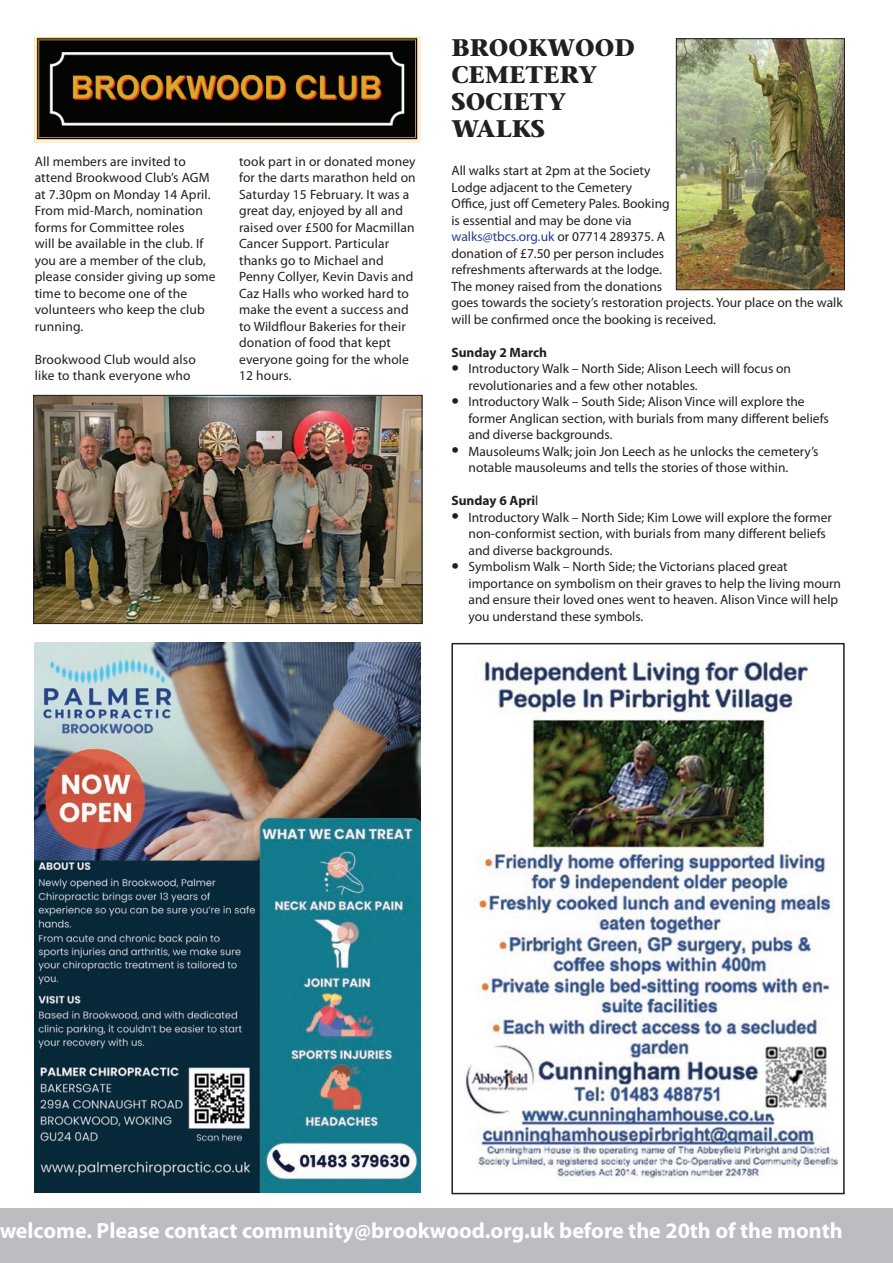
<style>
.page{position:relative;width:893px;height:1263px;background:#fff}
.page>*{position:absolute;margin:0;border:0;box-sizing:border-box;transform-origin:0 0}
.t1{font:700 24px/27px "Stone Serif";color:#231f20}
.t2{font:700 22.05px "Myriad Pro";color:#fff}
.t3{font:13.5px/16.5px "Myriad Pro";color:#231f20}
.t4{font:700 13.5px "Myriad Pro";color:#231f20}
.s1{color:#253f8e}
.s2{font-size:27px}
.s3{font-weight:400}
</style>
<div class="page">
<img style="left:35px;top:37px;width:386px;height:105px">
<img style="left:465px;top:660px;width:374px;height:519px">
<div style="left:451px;top:643px;width:394px;height:551px;border:2px solid #231f20"></div>
<img style="left:35px;top:397px;width:385px;height:225px">
<div style="left:33px;top:395px;width:389px;height:229px;border:1px solid #231f20"></div>
<img style="left:35px;top:643px;width:386px;height:550px">
<img style="left:678px;top:40px;width:165px;height:248px">
<div style="left:676px;top:38px;width:169px;height:252px;border:1px solid #231f20"></div>
<div style="left:0;top:1209px;width:893px;height:54px;background:#bcbdc0"></div>
<p class="t3" style="left:35px;top:153px;width:182px">All members are invited to attend Brookwood Club’s AGM at 7.30pm on Monday 14 April.<br>From mid-March, nomination forms for Committee roles<br>will be available in the club. If you are a member of the club, please consider giving up some time to become one of the volunteers who keep the club running.</p>
<p class="t3" style="left:35px;top:351px;width:163px">Brookwood Club would also like to thank everyone who</p>
<p class="t3" style="left:239px;top:153px;width:178px">took part in or donated money for the darts marathon held on<br>Saturday 15 February. It was a great day, enjoyed by all and raised over £500 for Macmillan<br>Cancer Support. Particular thanks go to Michael and<br>Penny Collyer, Kevin Davis and<br>Caz Halls who worked hard to make the event a success and to Wildflour Bakeries for their donation of food that kept everyone going for the whole<br>12 hours.</p>
<h1 class="t1" style="left:451px;top:34px;width:185px">BROOKWOOD<br>CEMETERY<br>SOCIETY<br>WALKS</h1>
<p class="t3" style="left:451px;top:162px;width:393px">All walks start at 2pm at the Society<br>Lodge adjacent to the Cemetery<br>Office, just off Cemetery Pales. Booking<br>is essential and may be done via<br><span class="s1">walks@tbcs.org.uk</span> or 07714 289375. A<br>donation of £7.50 per person includes<br>refreshments afterwards at the lodge.<br>The money raised from the donations<br>goes towards the society’s restoration projects. Your place on the walk will be confirmed once the booking is received.</p>
<p class="t4" style="left:451px;top:343px;width:97px">Sunday 2 March</p>
<p class="t3" style="left:468px;top:360px;width:324px;text-indent:-17px"><span class="s2">•</span> Introductory Walk – North Side; Alison Leech will focus on revolutionaries and a few other notables.</p>
<p class="t3" style="left:468px;top:393px;width:362px;text-indent:-17px"><span class="s2">•</span> Introductory Walk – South Side; Alison Vince will explore the former Anglican section, with burials from many different beliefs and diverse backgrounds.</p>
<p class="t3" style="left:468px;top:443px;width:351px;text-indent:-17px"><span class="s2">•</span> Mausoleums Walk; join Jon Leech as he unlocks the cemetery’s notable mausoleums and tells the stories of those within.</p>
<p class="t4" style="left:451px;top:492px;width:88px">Sunday 6 Apri<span class="s3">l</span></p>
<p class="t3" style="left:468px;top:509px;width:365px;text-indent:-17px"><span class="s2">•</span> Introductory Walk – North Side; Kim Lowe will explore the former non-conformist section, with burials from many different beliefs and diverse backgrounds.</p>
<p class="t3" style="left:468px;top:558px;width:374px;text-indent:-17px"><span class="s2">•</span> Symbolism Walk – North Side; the Victorians placed great importance on symbolism on their graves to help the living mourn and ensure their loved ones went to heaven. Alison Vince will help you understand these symbols.</p>
<h2 class="t2" style="left:0;top:1216px;width:845px">welcome. Please contact community@brookwood.org.uk before the 20th of the month</h2>
</div>
